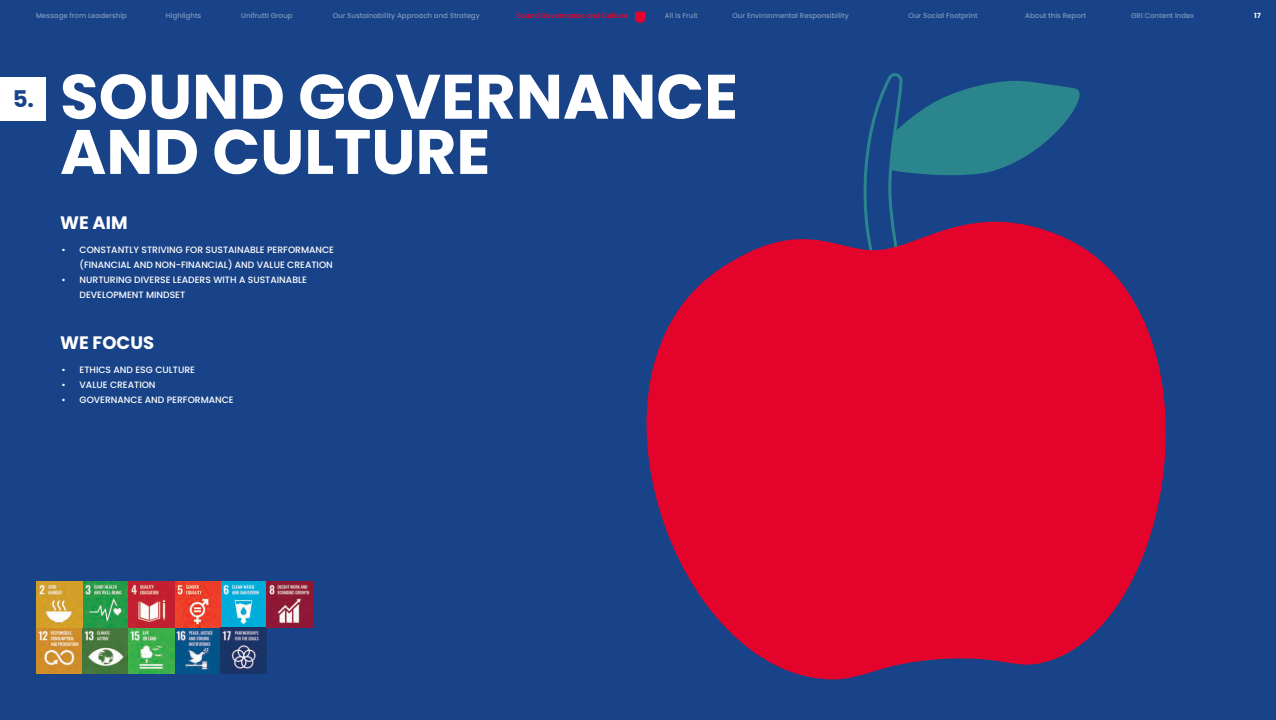
<style>
.page{position:relative;width:1276px;height:720px;background:#194388}
.page>*{position:absolute;margin:0;border:0;box-sizing:border-box;transform-origin:0 0}
.t1{font:700 62.7px "Poppins";color:#fff}
.t2{font:700 23px "Poppins";color:#194388}
.t3{font:700 18px "Poppins";color:#fff}
.t4{font:500 9.2px/15px "Poppins";color:#fff;text-align:right}
.t5{font:500 7px "Poppins";color:#8198bd}
.t6{font:600 7px "Poppins";color:#e4032c}
.t7{font:700 7px "Poppins";color:#fff}
</style>
<div class="page">
<div style="left:0;top:77px;width:45px;height:44px;background:#fff"></div>
<img style="left:36px;top:581px;width:230px;height:92px">
<img style="left:266px;top:581px;width:46px;height:46px">
<svg style="left:863px;top:73px;width:216px;height:124px"></svg>
<svg style="left:646px;top:197px;width:520px;height:483px;fill:#e3032b"></svg>
<svg style="left:635px;top:12px;width:10px;height:11px"></svg>
<p class="t5" style="left:36px;top:12px;width:92px">Message from Leadership</p>
<p class="t5" style="left:166px;top:12px;width:37px">Highlights</p>
<p class="t5" style="left:241px;top:12px;width:53px">Unifrutti Group</p>
<p class="t5" style="left:333px;top:12px;width:149px">Our Sustainability Approach and Strategy</p>
<p class="t6" style="left:516px;top:12px;width:113px">Sound Governance and Culture</p>
<p class="t5" style="left:665px;top:12px;width:35px">All is Fruit</p>
<p class="t5" style="left:732px;top:12px;width:118px">Our Environmental Responsibility</p>
<p class="t5" style="left:908px;top:12px;width:71px">Our Social Footprint</p>
<p class="t5" style="left:1025px;top:12px;width:62px">About this Report</p>
<p class="t5" style="left:1131px;top:12px;width:64px">GRI Content Index</p>
<p class="t2" style="left:13px;top:86px;width:23px">5.</p>
<p class="t1" style="left:60px;top:60px;width:679px">SOUND GOVERNANCE</p>
<p class="t1" style="left:60px;top:116px;width:432px">AND CULTURE</p>
<p class="t3" style="left:60px;top:212px;width:69px">WE AIM</p>
<p class="t4" style="left:62px;top:242px;width:274px">• CONSTANTLY STRIVING FOR SUSTAINABLE PERFORMANCE (FINANCIAL AND NON-FINANCIAL) AND VALUE CREATION</p>
<p class="t4" style="left:80px;top:272px;width:229px;text-align:left;text-indent:-18px">• NURTURING DIVERSE LEADERS WITH A SUSTAINABLE<br>DEVELOPMENT MINDSET</p>
<p class="t3" style="left:60px;top:333px;width:95px">WE FOCUS</p>
<p class="t4" style="left:62px;top:363px;width:135px">• ETHICS AND ESG CULTURE</p>
<p class="t4" style="left:62px;top:378px;width:95px">• VALUE CREATION</p>
<p class="t4" style="left:62px;top:393px;width:174px">• GOVERNANCE AND PERFORMANCE</p>
<p class="t7" style="left:1254px;top:12px;width:8px">17</p>
</div>
